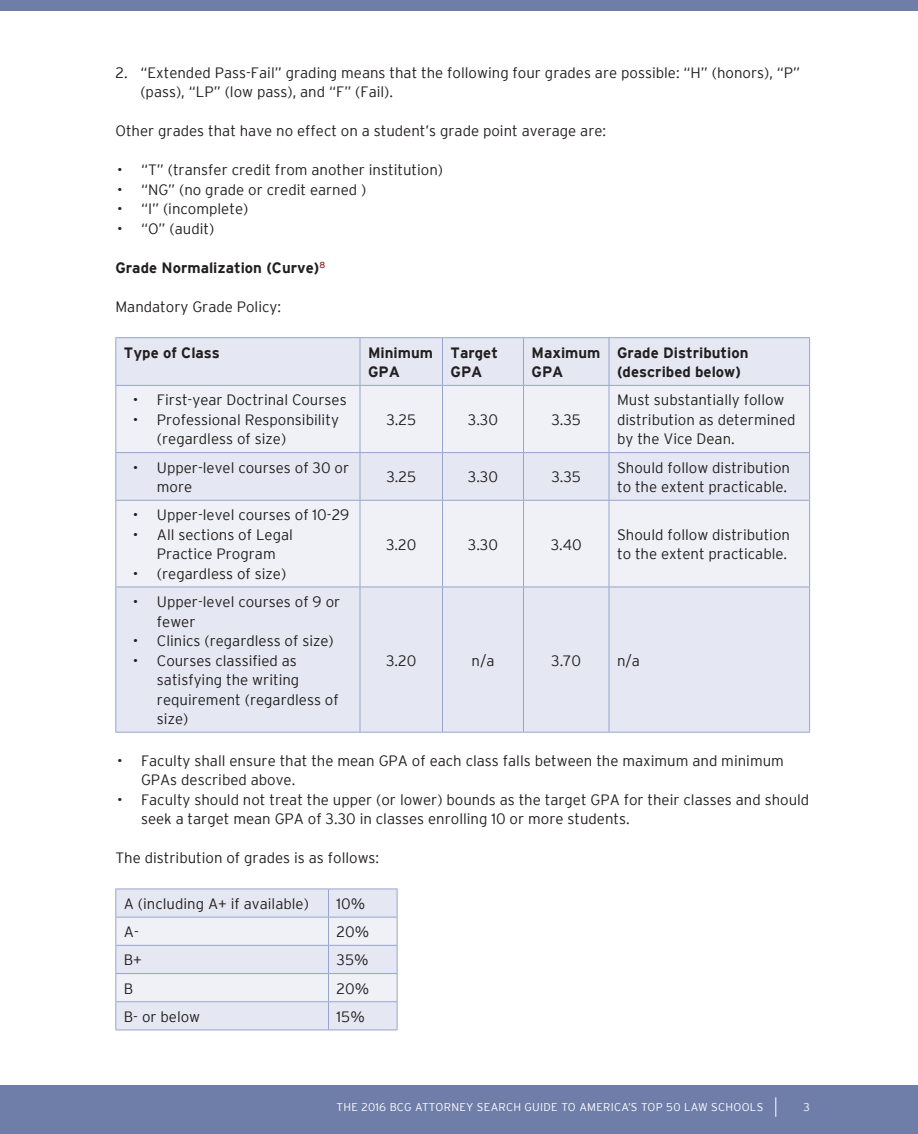
<style>
.page{position:relative;width:918px;height:1134px;background:#fff}
.page>*{position:absolute;margin:0;border:0;box-sizing:border-box;transform-origin:0 0}
.t1{font:300 15px/19.5px "Interstate";color:#231f20}
.t2{font:700 15px/19.5px "Interstate";color:#231f20}
.t3{font:300 11.25px "Interstate";letter-spacing:.025em;color:#fff}
</style>
<div class="page">
<div style="left:0;top:1085px;width:918px;height:49px;background:#6f7ea9"></div>
<div style="left:0;top:0;width:918px;height:11px;background:#6f7ea9"></div>
<svg style="left:775px;top:1097px;width:1px;height:20px"></svg>
<div style="left:116px;top:338px;width:693px;height:394px;background:#e5e8f2"></div>
<svg style="left:116px;top:386px;width:693px;height:201px;fill:#eff1f7"></svg>
<hr style="left:115px;top:337px;width:245px;height:1px;background:#98a4cc">
<hr style="left:115px;top:338px;width:1px;height:47px;background:#98a4cc">
<hr style="left:360px;top:337px;width:82px;height:1px;background:#98a4cc">
<hr style="left:360px;top:338px;width:1px;height:47px;background:#98a4cc">
<hr style="left:442px;top:337px;width:82px;height:1px;background:#98a4cc">
<hr style="left:442px;top:338px;width:1px;height:47px;background:#98a4cc">
<hr style="left:524px;top:337px;width:85px;height:1px;background:#98a4cc">
<hr style="left:523px;top:338px;width:1px;height:47px;background:#98a4cc">
<hr style="left:609px;top:337px;width:201px;height:1px;background:#98a4cc">
<hr style="left:609px;top:338px;width:1px;height:47px;background:#98a4cc">
<hr style="left:809px;top:338px;width:1px;height:47px;background:#98a4cc">
<hr style="left:115px;top:385px;width:245px;height:1px;background:#98a4cc">
<hr style="left:115px;top:386px;width:1px;height:66px;background:#98a4cc">
<hr style="left:360px;top:385px;width:82px;height:1px;background:#98a4cc">
<hr style="left:360px;top:386px;width:1px;height:66px;background:#98a4cc">
<hr style="left:442px;top:385px;width:82px;height:1px;background:#98a4cc">
<hr style="left:442px;top:386px;width:1px;height:66px;background:#98a4cc">
<hr style="left:524px;top:385px;width:85px;height:1px;background:#98a4cc">
<hr style="left:523px;top:386px;width:1px;height:66px;background:#98a4cc">
<hr style="left:609px;top:385px;width:201px;height:1px;background:#98a4cc">
<hr style="left:609px;top:386px;width:1px;height:66px;background:#98a4cc">
<hr style="left:809px;top:386px;width:1px;height:66px;background:#98a4cc">
<hr style="left:115px;top:452px;width:245px;height:1px;background:#98a4cc">
<hr style="left:115px;top:453px;width:1px;height:47px;background:#98a4cc">
<hr style="left:360px;top:452px;width:82px;height:1px;background:#98a4cc">
<hr style="left:360px;top:453px;width:1px;height:47px;background:#98a4cc">
<hr style="left:442px;top:452px;width:82px;height:1px;background:#98a4cc">
<hr style="left:442px;top:453px;width:1px;height:47px;background:#98a4cc">
<hr style="left:524px;top:452px;width:85px;height:1px;background:#98a4cc">
<hr style="left:523px;top:453px;width:1px;height:47px;background:#98a4cc">
<hr style="left:609px;top:452px;width:201px;height:1px;background:#98a4cc">
<hr style="left:609px;top:453px;width:1px;height:47px;background:#98a4cc">
<hr style="left:809px;top:453px;width:1px;height:47px;background:#98a4cc">
<hr style="left:115px;top:500px;width:245px;height:1px;background:#98a4cc">
<hr style="left:115px;top:501px;width:1px;height:86px;background:#98a4cc">
<hr style="left:360px;top:500px;width:82px;height:1px;background:#98a4cc">
<hr style="left:360px;top:501px;width:1px;height:86px;background:#98a4cc">
<hr style="left:442px;top:500px;width:82px;height:1px;background:#98a4cc">
<hr style="left:442px;top:501px;width:1px;height:86px;background:#98a4cc">
<hr style="left:524px;top:500px;width:85px;height:1px;background:#98a4cc">
<hr style="left:523px;top:501px;width:1px;height:86px;background:#98a4cc">
<hr style="left:609px;top:500px;width:201px;height:1px;background:#98a4cc">
<hr style="left:609px;top:501px;width:1px;height:86px;background:#98a4cc">
<hr style="left:809px;top:501px;width:1px;height:86px;background:#98a4cc">
<hr style="left:115px;top:587px;width:245px;height:1px;background:#98a4cc">
<hr style="left:115px;top:587px;width:1px;height:145px;background:#98a4cc">
<hr style="left:360px;top:587px;width:82px;height:1px;background:#98a4cc">
<hr style="left:360px;top:587px;width:1px;height:145px;background:#98a4cc">
<hr style="left:442px;top:587px;width:82px;height:1px;background:#98a4cc">
<hr style="left:442px;top:587px;width:1px;height:145px;background:#98a4cc">
<hr style="left:524px;top:587px;width:85px;height:1px;background:#98a4cc">
<hr style="left:523px;top:587px;width:1px;height:145px;background:#98a4cc">
<hr style="left:609px;top:587px;width:201px;height:1px;background:#98a4cc">
<hr style="left:609px;top:587px;width:1px;height:145px;background:#98a4cc">
<hr style="left:809px;top:587px;width:1px;height:145px;background:#98a4cc">
<hr style="left:115px;top:732px;width:245px;height:1px;background:#98a4cc">
<hr style="left:360px;top:732px;width:82px;height:1px;background:#98a4cc">
<hr style="left:442px;top:732px;width:82px;height:1px;background:#98a4cc">
<hr style="left:524px;top:732px;width:85px;height:1px;background:#98a4cc">
<hr style="left:609px;top:732px;width:201px;height:1px;background:#98a4cc">
<svg style="left:115px;top:889px;width:283px;height:141px"></svg>
<hr style="left:115px;top:1030px;width:213px;height:1px;background:#98a4cc">
<hr style="left:328px;top:1030px;width:70px;height:1px;background:#98a4cc">
<p class="t1" style="left:140px;top:63px;width:661px;text-indent:-25px">2. “Extended Pass-Fail” grading means that the following four grades are possible: “H” (honors), “P” (pass), “LP” (low pass), and “F” (Fail).</p>
<p class="t1" style="left:115px;top:121px;width:492px">Other grades that have no effect on a student’s grade point average are:</p>
<p class="t1" style="left:117px;top:160px;width:328px">• “T” (transfer credit from another institution)</p>
<p class="t1" style="left:117px;top:180px;width:251px">• “NG” (no grade or credit earned )</p>
<p class="t1" style="left:117px;top:199px;width:133px">• “I” (incomplete)</p>
<p class="t1" style="left:117px;top:219px;width:99px">• “O” (audit)</p>
<p class="t2" style="left:115px;top:258px;width:211px">Grade Normalization (Curve)<sup>8</sup></p>
<p class="t1" style="left:115px;top:297px;width:167px">Mandatory Grade Policy:</p>
<p class="t2" style="left:124px;top:343px;width:98px">Type of Class</p>
<p class="t2" style="left:368px;top:343px;width:66px">Minimum<br>GPA</p>
<p class="t2" style="left:451px;top:343px;width:49px">Target<br>GPA</p>
<p class="t2" style="left:532px;top:343px;width:70px">Maximum<br>GPA</p>
<p class="t2" style="left:617px;top:343px;width:133px">Grade Distribution (described below)</p>
<p class="t1" style="left:133px;top:390px;width:215px">• First-year Doctrinal Courses</p>
<p class="t1" style="left:157px;top:410px;width:184px;text-indent:-24px">• Professional Responsibility (regardless of size)</p>
<p class="t1" style="left:386px;top:410px;width:31px">3.25</p>
<p class="t1" style="left:468px;top:410px;width:32px">3.30</p>
<p class="t1" style="left:551px;top:410px;width:31px">3.35</p>
<p class="t1" style="left:617px;top:390px;width:180px">Must substantially follow distribution as determined by the Vice Dean.</p>
<p class="t1" style="left:157px;top:458px;width:194px;text-indent:-24px">• Upper-level courses of 30 or more</p>
<p class="t1" style="left:386px;top:467px;width:31px">3.25</p>
<p class="t1" style="left:468px;top:467px;width:32px">3.30</p>
<p class="t1" style="left:551px;top:467px;width:31px">3.35</p>
<p class="t1" style="left:617px;top:458px;width:174px">Should follow distribution to the extent practicable.</p>
<p class="t1" style="left:133px;top:505px;width:218px">• Upper-level courses of 10-29</p>
<p class="t1" style="left:133px;top:525px;width:162px;text-align:center">• All sections of Legal<br>Practice Program</p>
<p class="t1" style="left:133px;top:564px;width:155px">• (regardless of size)</p>
<p class="t1" style="left:386px;top:534px;width:32px">3.20</p>
<p class="t1" style="left:468px;top:534px;width:32px">3.30</p>
<p class="t1" style="left:551px;top:534px;width:33px">3.40</p>
<p class="t1" style="left:617px;top:525px;width:174px">Should follow distribution to the extent practicable.</p>
<p class="t1" style="left:157px;top:592px;width:185px;text-indent:-24px">• Upper-level courses of 9 or fewer</p>
<p class="t1" style="left:133px;top:631px;width:202px">• Clinics (regardless of size)</p>
<p class="t1" style="left:157px;top:650px;width:183px;text-indent:-24px">• Courses classified as satisfying the writing requirement (regardless of size)</p>
<p class="t1" style="left:386px;top:650px;width:32px">3.20</p>
<p class="t1" style="left:472px;top:650px;width:24px">n/a</p>
<p class="t1" style="left:551px;top:650px;width:32px">3.70</p>
<p class="t1" style="left:617px;top:650px;width:24px">n/a</p>
<p class="t1" style="left:141px;top:750px;width:645px;text-indent:-24px">• Faculty shall ensure that the mean GPA of each class falls between the maximum and minimum<br>GPAs described above.</p>
<p class="t1" style="left:141px;top:789px;width:670px;text-indent:-24px">• Faculty should not treat the upper (or lower) bounds as the target GPA for their classes and should seek a target mean GPA of 3.30 in classes enrolling 10 or more students.</p>
<p class="t1" style="left:115px;top:848px;width:265px">The distribution of grades is as follows:</p>
<p class="t1" style="left:124px;top:894px;width:187px">A (including A+ if available)</p>
<p class="t1" style="left:337px;top:894px;width:30px">10%</p>
<p class="t1" style="left:124px;top:922px;width:16px">A-</p>
<p class="t1" style="left:337px;top:922px;width:34px">20%</p>
<p class="t1" style="left:124px;top:950px;width:20px">B+</p>
<p class="t1" style="left:337px;top:950px;width:33px">35%</p>
<p class="t1" style="left:124px;top:978px;width:11px">B</p>
<p class="t1" style="left:337px;top:978px;width:34px">20%</p>
<p class="t1" style="left:124px;top:1007px;width:78px">B- or below</p>
<p class="t1" style="left:337px;top:1007px;width:30px">15%</p>
<p class="t3" style="left:337px;top:1100px;width:428px">THE 2016 BCG ATTORNEY SEARCH GUIDE TO AMERICA’S TOP 50 LAW SCHOOLS</p>
<p class="t3" style="left:804px;top:1100px;width:8px">3</p>
</div>
